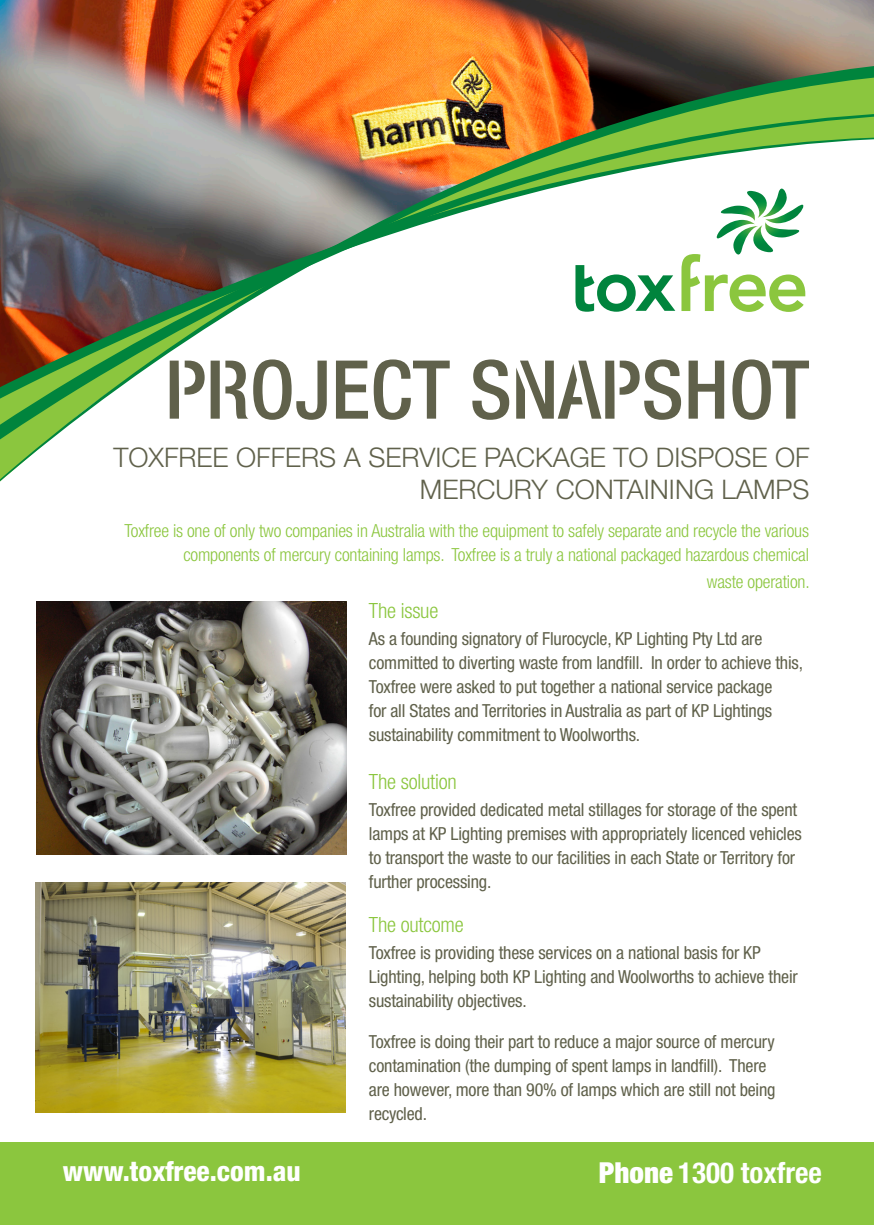
<style>
.page{position:relative;width:874px;height:1225px;background:#fff}
.page>*{position:absolute;margin:0;border:0;box-sizing:border-box;transform-origin:0 0}
.t1{font:700 condensed 29px "Helvetica Neue LT";color:#fff}
.t2{font:800 condensed 27.4px "Helvetica Neue LT";color:#fff}
.t3{font:300 27px/32.4px "Helvetica Neue LT";color:#60614b;text-align:right}
.t4{font:300 condensed 21px "Helvetica Neue LT";letter-spacing:-.01em;color:#8bc63e}
.t5{font:condensed 18px/24px "Helvetica Neue LT";letter-spacing:-.01em;color:#60614b}
.t6{font:300 condensed 18px/24px "Helvetica Neue LT";letter-spacing:-.01em;color:#8bc63e;text-align:right}
.s1{font-weight:900}
</style>
<div class="page">
<img style="left:0;top:0;width:873px;height:53px">
<img style="left:0;top:53px;width:873px;height:429px">
<div style="left:0;top:1142px;width:873px;height:83px;background:#8bc63e"></div>
<svg style="left:575px;top:265px;width:100px;height:47px"></svg>
<svg style="left:681px;top:189px;width:126px;height:123px"></svg>
<svg style="left:170px;top:359px;width:638px;height:61px"></svg>
<img style="left:36px;top:601px;width:310px;height:253px">
<img style="left:36px;top:882px;width:309px;height:231px">
<p class="t3" style="left:113px;top:440px;width:697px">TOXFREE OFFERS A SERVICE PACKAGE TO DISPOSE OF<br>MERCURY CONTAINING LAMPS</p>
<p class="t6" style="left:124px;top:518px;width:685px">Toxfree is one of only two companies in Australia with the equipment to safely separate and recycle the various components of mercury containing lamps. Toxfree is a truly a national packaged hazardous chemical</p>
<p class="t6" style="left:706px;top:569px;width:104px">waste operation.</p>
<p class="t2" style="left:63px;top:1154px;width:239px">www.toxfree.com.au</p>
<p class="t4" style="left:369px;top:598px;width:71px">The issue</p>
<p class="t5" style="left:369px;top:626px;width:435px">As a founding signatory of Flurocycle, KP Lighting Pty Ltd are committed to diverting waste from landfill. In order to achieve this, Toxfree were asked to put together a national service package<br>for all States and Territories in Australia as part of KP Lightings sustainability commitment to Woolworths.</p>
<p class="t4" style="left:369px;top:770px;width:89px">The solution</p>
<p class="t5" style="left:369px;top:797px;width:434px">Toxfree provided dedicated metal stillages for storage of the spent lamps at KP Lighting premises with appropriately licenced vehicles to transport the waste to our facilities in each State or Territory for further processing.</p>
<p class="t4" style="left:369px;top:912px;width:96px">The outcome</p>
<p class="t5" style="left:369px;top:940px;width:430px">Toxfree is providing these services on a national basis for KP<br>Lighting, helping both KP Lighting and Woolworths to achieve their sustainability objectives.</p>
<p class="t5" style="left:369px;top:1029px;width:408px">Toxfree is doing their part to reduce a major source of mercury contamination (the dumping of spent lamps in landfill). There are however, more than 90% of lamps which are still not being recycled.</p>
<p class="t1" style="left:598px;top:1155px;width:224px"><span class="s1">Phone</span> 1300 toxfree</p>
</div>
